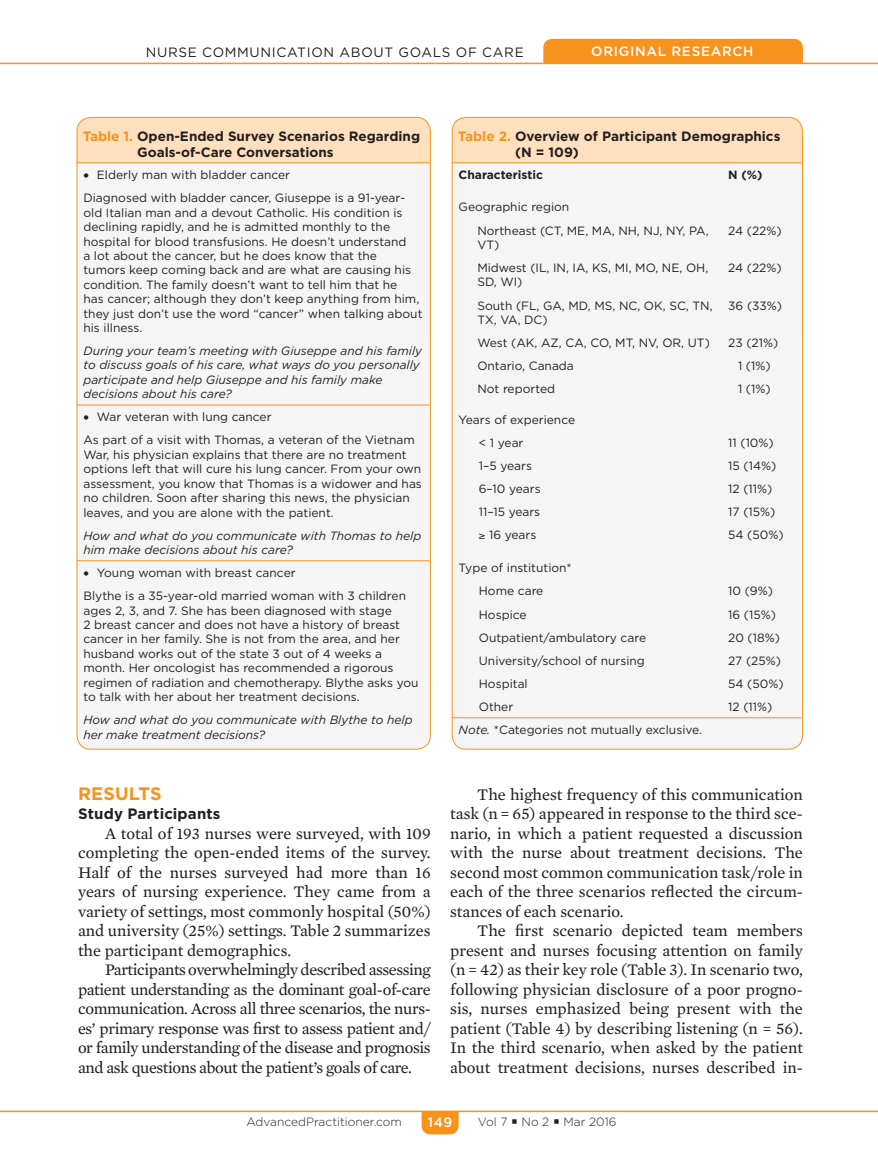
<style>
.page{position:relative;width:878px;height:1175px;background:#fff}
.page>*{position:absolute;margin:0;border:0;box-sizing:border-box;transform-origin:0 0}
.Subhead_1{font:700 18px "Gotham";letter-spacing:.005em;color:#f7931d}
.Body_txt{font:16.5px/19.5px "Mercury Text G2";color:#231f20;text-align:justify}
.Subhead_2b{font:700 15px "Gotham";letter-spacing:.01em;color:#231f20}
.Table-Title{font:700 13.5px/16.2px "Gotham";color:#231f20}
.t1{font:13.5px "Gotham";letter-spacing:.05em;color:#231f20}
.t2{font:500 13.5px "Gotham";letter-spacing:.05em;color:#fff}
.Table-Text{font:12px/14.4px "Gotham";color:#231f20}
.Table-Text-2{font:italic 12px/14.4px "Gotham";color:#231f20}
.t3{font:300 12px "Gotham";color:#231f20}
.Table-Text-3{font:700 12px "Gotham";color:#231f20}
.s1{color:#f7931d}
.s2{font-style:italic}
</style>
<div class="page">
<hr style="left:0;top:1110px;width:878px;height:2px;background:#f7931d">
<svg style="left:421px;top:1110px;width:37px;height:24px"></svg>
<hr style="left:0;top:63px;width:878px;height:1px;background:#f7931d">
<div style="left:543px;top:39px;width:259px;height:24px;background:#f7931d"></div>
<svg style="left:77px;top:117px;width:353px;height:632px"></svg>
<div style="left:77px;top:163px;width:352px;height:582px;background:#f5f5f6"></div>
<hr style="left:77px;top:162px;width:352px;height:1px;background:#f7931d">
<hr style="left:77px;top:404px;width:352px;height:1px;background:#f7931d">
<hr style="left:77px;top:560px;width:352px;height:1px;background:#f7931d">
<svg style="left:452px;top:117px;width:350px;height:632px"></svg>
<div style="left:454px;top:163px;width:347px;height:554px;background:#f5f5f6"></div>
<hr style="left:452px;top:162px;width:269px;height:1px;background:#f7931d">
<hr style="left:721px;top:162px;width:80px;height:1px;background:#f7931d">
<hr style="left:452px;top:717px;width:269px;height:1px;background:#f7931d">
<hr style="left:721px;top:717px;width:80px;height:1px;background:#f7931d">
<p class="t1" style="left:146px;top:43px;width:379px">NURSE COMMUNICATION ABOUT GOALS OF CARE</p>
<p class="t2" style="left:591px;top:43px;width:164px">ORIGINAL RESEARCH</p>
<p class="Table-Title" style="left:137px;top:128px;width:284px;text-indent:-54px"><span class="s1">Table 1.</span> Open-Ended Survey Scenarios Regarding<br>Goals-of-Care Conversations</p>
<p class="Table-Text" style="left:83px;top:167px;width:208px">• Elderly man with bladder cancer</p>
<p class="Table-Text" style="left:83px;top:190px;width:340px">Diagnosed with bladder cancer, Giuseppe is a 91-year&shy;old Italian man and a devout Catholic. His condition is declining rapidly, and he is admitted monthly to the hospital for blood transfusions. He doesn’t understand<br>a lot about the cancer, but he does know that the<br>tumors keep coming back and are what are causing his condition. The family doesn’t want to tell him that he<br>has cancer; although they don’t keep anything from him, they just don’t use the word “cancer” when talking about his illness.</p>
<p class="Table-Text-2" style="left:83px;top:343px;width:340px">During your team’s meeting with Giuseppe and his family to discuss goals of his care, what ways do you personally participate and help Giuseppe and his family make decisions about his care?</p>
<p class="Table-Text" style="left:83px;top:409px;width:190px">• War veteran with lung cancer</p>
<p class="Table-Text" style="left:83px;top:433px;width:340px">As part of a visit with Thomas, a veteran of the Vietnam War, his physician explains that there are no treatment options left that will cure his lung cancer. From your own assessment, you know that Thomas is a widower and has no children. Soon after sharing this news, the physician leaves, and you are alone with the patient.</p>
<p class="Table-Text-2" style="left:83px;top:528px;width:339px">How and what do you communicate with Thomas to help him make decisions about his care?</p>
<p class="Table-Text" style="left:83px;top:565px;width:214px">• Young woman with breast cancer</p>
<p class="Table-Text" style="left:83px;top:588px;width:336px">Blythe is a 35-year-old married woman with 3 children ages 2, 3, and 7. She has been diagnosed with stage<br>2 breast cancer and does not have a history of breast cancer in her family. She is not from the area, and her husband works out of the state 3 out of 4 weeks a month. Her oncologist has recommended a rigorous regimen of radiation and chemotherapy. Blythe asks you to talk with her about her treatment decisions.</p>
<p class="Table-Text-2" style="left:83px;top:712px;width:331px">How and what do you communicate with Blythe to help her make treatment decisions?</p>
<p class="Table-Title" style="left:515px;top:128px;width:267px;text-indent:-57px"><span class="s1">Table 2.</span> Overview of Participant Demographics (N = 109)</p>
<p class="Table-Text-3" style="left:458px;top:167px;width:86px">Characteristic</p>
<p class="Table-Text-3" style="left:728px;top:167px;width:36px">N (%)</p>
<p class="Table-Text" style="left:458px;top:200px;width:112px">Geographic region</p>
<p class="Table-Text" style="left:477px;top:223px;width:233px">Northeast (CT, ME, MA, NH, NJ, NY, PA,<br>VT)</p>
<p class="Table-Text" style="left:728px;top:223px;width:55px">24 (22%)</p>
<p class="Table-Text" style="left:477px;top:260px;width:232px">Midwest (IL, IN, IA, KS, MI, MO, NE, OH,<br>SD, WI)</p>
<p class="Table-Text" style="left:728px;top:260px;width:55px">24 (22%)</p>
<p class="Table-Text" style="left:477px;top:298px;width:237px">South (FL, GA, MD, MS, NC, OK, SC, TN,<br>TX, VA, DC)</p>
<p class="Table-Text" style="left:728px;top:298px;width:55px">36 (33%)</p>
<p class="Table-Text" style="left:477px;top:335px;width:234px">West (AK, AZ, CA, CO, MT, NV, OR, UT)</p>
<p class="Table-Text" style="left:728px;top:335px;width:52px">23 (21%)</p>
<p class="Table-Text" style="left:477px;top:358px;width:98px">Ontario, Canada</p>
<p class="Table-Text" style="left:738px;top:358px;width:34px">1 (1%)</p>
<p class="Table-Text" style="left:477px;top:381px;width:79px">Not reported</p>
<p class="Table-Text" style="left:738px;top:381px;width:34px">1 (1%)</p>
<p class="Table-Text" style="left:458px;top:412px;width:118px">Years of experience</p>
<p class="Table-Text" style="left:479px;top:435px;width:46px">&lt; 1 year</p>
<p class="Table-Text" style="left:728px;top:435px;width:47px">11 (10%)</p>
<p class="Table-Text" style="left:479px;top:458px;width:55px">1–5 years</p>
<p class="Table-Text" style="left:728px;top:458px;width:50px">15 (14%)</p>
<p class="Table-Text" style="left:479px;top:481px;width:63px">6–10 years</p>
<p class="Table-Text" style="left:728px;top:481px;width:46px">12 (11%)</p>
<p class="Table-Text" style="left:479px;top:504px;width:63px">11–15 years</p>
<p class="Table-Text" style="left:728px;top:504px;width:49px">17 (15%)</p>
<p class="Table-Text" style="left:479px;top:527px;width:59px">≥ 16 years</p>
<p class="Table-Text" style="left:728px;top:527px;width:57px">54 (50%)</p>
<p class="Table-Text" style="left:458px;top:560px;width:115px">Type of institution*</p>
<p class="Table-Text" style="left:479px;top:583px;width:66px">Home care</p>
<p class="Table-Text" style="left:728px;top:583px;width:46px">10 (9%)</p>
<p class="Table-Text" style="left:479px;top:607px;width:49px">Hospice</p>
<p class="Table-Text" style="left:728px;top:607px;width:49px">16 (15%)</p>
<p class="Table-Text" style="left:479px;top:630px;width:169px">Outpatient/ambulatory care</p>
<p class="Table-Text" style="left:728px;top:630px;width:53px">20 (18%)</p>
<p class="Table-Text" style="left:479px;top:653px;width:167px">University/school of nursing</p>
<p class="Table-Text" style="left:728px;top:653px;width:54px">27 (25%)</p>
<p class="Table-Text" style="left:479px;top:676px;width:50px">Hospital</p>
<p class="Table-Text" style="left:728px;top:676px;width:57px">54 (50%)</p>
<p class="Table-Text" style="left:479px;top:699px;width:36px">Other</p>
<p class="Table-Text" style="left:728px;top:699px;width:46px">12 (11%)</p>
<p class="Table-Text" style="left:458px;top:722px;width:245px"><span class="s2">Note.</span> *Categories not mutually exclusive.</p>
<p class="Subhead_1" style="left:78px;top:781px;width:85px">RESULTS</p>
<p class="Subhead_2b" style="left:78px;top:804px;width:144px">Study Participants</p>
<p class="Body_txt" style="left:78px;top:822px;width:354px;text-indent:27px">A total of 193 nurses were surveyed, with 109 completing the open-ended items of the survey.<br>Half of the nurses surveyed had more than 16 years of nursing experience. They came from a variety of settings, most commonly hospital (50%) and university (25%) settings. Table 2 summarizes the participant demographics.</p>
<p class="Body_txt" style="left:78px;top:959px;width:354px;text-indent:27px">Participants overwhelmingly described assessing patient understanding as the dominant goal-of-care communication. Across all three scenarios, the nurs&shy;es’ primary response was first to assess patient and/ or family understanding of the disease and prognosis and ask questions about the patient’s goals of care.</p>
<p class="Body_txt" style="left:450px;top:783px;width:354px;text-indent:27px">The highest frequency of this communication task (n = 65) appeared in response to the third sce&shy;nario, in which a patient requested a discussion with the nurse about treatment decisions. The second most common communication task/role in each of the three scenarios reflected the circum&shy;stances of each scenario.</p>
<p class="Body_txt" style="left:450px;top:920px;width:354px;text-indent:27px">The first scenario depicted team members present and nurses focusing attention on family (n = 42) as their key role (Table 3). In scenario two, following physician disclosure of a poor progno&shy;sis, nurses emphasized being present with the patient (Table 4) by describing listening (n = 56).<br>In the third scenario, when asked by the patient about treatment decisions, nurses described in-</p>
<p class="t3" style="left:246px;top:1114px;width:157px">AdvancedPractitioner.com</p>
<p class="t2" style="left:428px;top:1113px;width:26px">149</p>
<p class="t3" style="left:478px;top:1113px;width:140px">Vol 7 ▪ No 2 ▪ Mar 2016</p>
</div>
